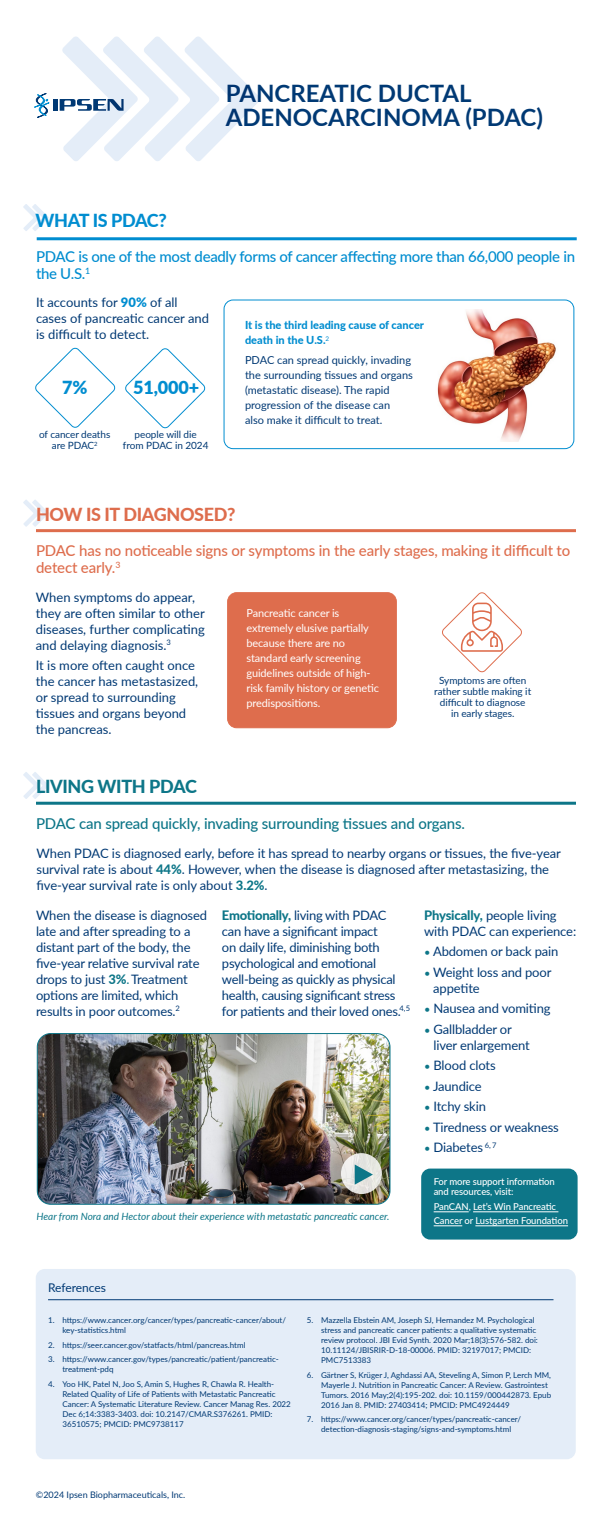
<style>
.page{position:relative;width:612px;height:1521px;background:#fff}
.page>*{position:absolute;margin:0;border:0;box-sizing:border-box;transform-origin:0 0}
.t1{font:700 24px/24px "Lato";color:#003974}
.t2{font:800 18px "Lato";letter-spacing:-.02em;color:#de6d4d}
.t3{font:800 18px "Lato";letter-spacing:-.02em;color:#0d7688}
.t4{font:800 18px "Lato";letter-spacing:-.02em;color:#008dd0}
.t5{font:900 18px "Lato";color:#008dd0}
.t6{font:500 15px/17px "Lato";letter-spacing:-.01em;color:#de6d4d}
.t7{font:500 15px/17px "Lato";letter-spacing:-.02em;color:#008dd0}
.t8{font:500 15px "Lato";letter-spacing:-.01em;color:#0d7688}
.t9{font:13px/16px "Lato";letter-spacing:-.01em;color:#003974}
.t10{font:12px "Lato";letter-spacing:-.005em;color:#003974}
.t11{font:11px/15px "Lato";letter-spacing:-.01em;color:#fff}
.t12{font:11px/15px "Lato";color:#003974}
.t13{font:800 11px/15px "Lato";color:#008dd0}
.t14{font:10px/11px "Lato";letter-spacing:-.005em;color:#003974;text-align:center}
.t15{font:italic 10px "Lato";color:#0d7688}
.t16{font:500 9.5px/10px "Lato";letter-spacing:-.01em;color:#fff}
.t17{font:9px "Lato";color:#003974}
.t18{font:8px/10px "Lato";color:#003974}
.s1{font-weight:900;color:#008dd0}
.s2{font-weight:800;color:#0d7688}
.s3{font-size:11px;color:#0d7688}
.s4{color:#0d7688}
</style>
<div class="page">
<div style="left:224px;top:300px;width:350px;height:149px;border:1px solid #008dd0;border-radius:9px"></div>
<img style="left:437px;top:309px;width:119px;height:132px">
<div style="left:36px;top:1269px;width:540px;height:190px;background:#e4edf8;border-radius:9px"></div>
<hr style="left:48px;top:1299px;width:506px;height:1px;background:#003974">
<hr style="left:37px;top:237px;width:540px;height:3px;background:#008dd0">
<svg style="left:125px;top:348px;width:81px;height:81px"></svg>
<svg style="left:23px;top:204px;width:26px;height:27px"></svg>
<svg style="left:34px;top:36px;width:226px;height:125px"></svg>
<hr style="left:36px;top:529px;width:540px;height:3px;background:#de6d4d">
<svg style="left:23px;top:500px;width:26px;height:27px"></svg>
<hr style="left:36px;top:802px;width:540px;height:3px;background:#0d7688">
<svg style="left:23px;top:772px;width:26px;height:27px"></svg>
<svg style="left:442px;top:592px;width:80px;height:81px"></svg>
<svg style="left:35px;top:348px;width:81px;height:80px"></svg>
<img style="left:37px;top:1034px;width:353px;height:169px">
<div style="left:37px;top:1033px;width:353px;height:172px;border:1px solid #0d7688;border-radius:14px"></div>
<div style="left:228px;top:593px;width:168px;height:135px;background:#de6d4d;border-radius:9px"></div>
<div style="left:227px;top:592px;width:170px;height:136px;border:1px solid #de6d4d;border-radius:9px"></div>
<div style="left:421px;top:1169px;width:157px;height:71px;background:#0d7688;border-radius:9px"></div>
<hr style="left:434px;top:1212px;width:35px;height:1px;background:#fff">
<hr style="left:473px;top:1212px;width:85px;height:1px;background:#fff">
<svg style="left:434px;top:1226px;width:28px;height:1px"></svg>
<hr style="left:475px;top:1226px;width:93px;height:1px;background:#fff">
<div style="left:341px;top:1153px;width:41px;height:41px;background:linear-gradient(to right,#edebea,#e3e3dd);border-radius:50%"></div>
<svg style="left:355px;top:1164px;width:18px;height:21px"></svg>
<h2 class="t4" style="left:36px;top:207px;width:133px">WHAT IS PDAC?</h2>
<h1 class="t1" style="left:226px;top:80px;width:319px">PANCREATIC DUCTAL<br>ADENOCARCINOMA (PDAC)</h1>
<p class="t7" style="left:36px;top:248px;width:541px">PDAC is one of the most deadly forms of cancer affecting more than 66,000 people in the U.S.<sup>1</sup></p>
<p class="t9" style="left:36px;top:294px;width:175px">It accounts for <span class="s1">90%</span> of all cases of pancreatic cancer and is difficult to detect.</p>
<h2 class="t5" style="left:62px;top:374px;width:27px">7%</h2>
<p class="t14" style="left:39px;top:429px;width:73px">of cancer deaths are PDAC<sup>2</sup></p>
<h2 class="t5" style="left:133px;top:374px;width:67px">51,000+</h2>
<p class="t14" style="left:123px;top:429px;width:87px">people will die<br>from PDAC in 2024</p>
<p class="t13" style="left:245px;top:317px;width:181px">It is the third leading cause of cancer death in the U.S.<sup>2</sup></p>
<p class="t12" style="left:245px;top:352px;width:169px">PDAC can spread quickly, invading the surrounding tissues and organs (metastatic disease). The rapid progression of the disease can<br>also make it difficult to treat.</p>
<h2 class="t2" style="left:36px;top:501px;width:201px">HOW IS IT DIAGNOSED?</h2>
<p class="t6" style="left:36px;top:541px;width:536px">PDAC has no noticeable signs or symptoms in the early stages, making it difficult to detect early.<sup>3</sup></p>
<p class="t9" style="left:36px;top:588px;width:171px">When symptoms do appear, they are often similar to other diseases, further complicating and delaying diagnosis.<sup>3</sup></p>
<p class="t9" style="left:36px;top:657px;width:164px">It is more often caught once the cancer has metastasized, or spread to surrounding tissues and organs beyond the pancreas.</p>
<p class="t11" style="left:246px;top:605px;width:134px">Pancreatic cancer is extremely elusive partially because there are no standard early screening guidelines outside of high&shy;risk family history or genetic predispositions.</p>
<p class="t14" style="left:434px;top:674px;width:99px">Symptoms are often rather subtle making it difficult to diagnose<br>in early stages.</p>
<h2 class="t3" style="left:36px;top:773px;width:162px">LIVING WITH PDAC</h2>
<p class="t8" style="left:36px;top:812px;width:431px">PDAC can spread quickly, invading surrounding tissues and organs.</p>
<p class="t9" style="left:37px;top:845px;width:526px">When PDAC is diagnosed early, before it has spread to nearby organs or tissues, the five-year survival rate is about <span class="s2">44%</span>. However, when the disease is diagnosed after metastasizing, the five-year survival rate is only about <span class="s2">3.2%</span>.</p>
<p class="t9" style="left:222px;top:906px;width:190px"><span class="s2">Emotionally,</span> living with PDAC<br>can have a significant impact<br>on daily life, diminishing both psychological and emotional well-being as quickly as physical health, causing significant stress for patients and their loved ones.<sup>4,5</sup></p>
<p class="t9" style="left:424px;top:906px;width:154px"><span class="s2">Physically,</span> people living with PDAC can experience:</p>
<p class="t9" style="left:424px;top:943px;width:136px"><span class="s3">•</span> Abdomen or back pain</p>
<p class="t9" style="left:433px;top:963px;width:120px;text-indent:-9px"><span class="s3">•</span> Weight loss and poor appetite</p>
<p class="t9" style="left:424px;top:1000px;width:128px"><span class="s3">•</span> Nausea and vomiting</p>
<p class="t9" style="left:433px;top:1020px;width:98px;text-indent:-9px"><span class="s3">•</span> Gallbladder or liver enlargement</p>
<p class="t9" style="left:424px;top:1057px;width:73px"><span class="s3">•</span> Blood clots</p>
<p class="t9" style="left:424px;top:1077px;width:59px"><span class="s3">•</span> Jaundice</p>
<p class="t9" style="left:424px;top:1098px;width:63px"><span class="s3">•</span> Itchy skin</p>
<p class="t9" style="left:424px;top:1118px;width:136px"><span class="s3">•</span> Tiredness or weakness</p>
<p class="t9" style="left:424px;top:1139px;width:74px"><span class="s3">•</span> Diabetes <sup>6,</sup> <sup>7</sup></p>
<p class="t9" style="left:36px;top:906px;width:173px">When the disease is diagnosed late and after spreading to a distant part of the body, the five-year relative survival rate drops to just <span class="s2">3%</span><span class="s4">.</span>Treatment options are limited, which results in poor outcomes.<sup>2</sup></p>
<p class="t15" style="left:36px;top:1209px;width:354px">Hear from Nora and Hector about their experience with metastatic pancreatic cancer.</p>
<p class="t10" style="left:48px;top:1279px;width:60px">References</p>
<p class="t16" style="left:434px;top:1176px;width:123px">For more support information and resources, visit:</p>
<p class="t16" style="left:434px;top:1199px;width:136px;line-height:14px">PanCAN, Let’s Win Pancreatic<br>Cancer or Lustgarten Foundation</p>
<p class="t18" style="left:62px;top:1315px;width:225px;text-indent:-14px">1. https://www.cancer.org/cancer/types/pancreatic-cancer/about/ key-statistics.html</p>
<p class="t18" style="left:48px;top:1339px;width:199px">2. https://seer.cancer.gov/statfacts/html/pancreas.html</p>
<p class="t18" style="left:62px;top:1354px;width:218px;text-indent:-14px">3. https://www.cancer.gov/types/pancreatic/patient/pancreatic&shy;treatment-pdq</p>
<p class="t18" style="left:62px;top:1378px;width:230px;text-indent:-14px">4. Yoo HK, Patel N, Joo S, Amin S, Hughes R, Chawla R. Health-Related Quality of Life of Patients with Metastatic Pancreatic Cancer: A Systematic Literature Review. Cancer Manag Res. 2022<br>Dec 6;14:3383-3403. doi: 10.2147/CMAR.S376261. PMID:<br>36510575; PMCID: PMC9738117</p>
<p class="t18" style="left:321px;top:1315px;width:218px;text-indent:-14px">5. Mazzella Ebstein AM, Joseph SJ, Hernandez M. Psychological stress and pancreatic cancer patients: a qualitative systematic review protocol. JBI Evid Synth. 2020 Mar;18(3):576-582. doi:<br>10.11124/JBISRIR-D-18-00006. PMID: 32197017; PMCID:<br>PMC7513383</p>
<p class="t18" style="left:321px;top:1369px;width:232px;text-indent:-14px">6. Gärtner S, Krüger J, Aghdassi AA, Steveling A, Simon P, Lerch MM, Mayerle J. Nutrition in Pancreatic Cancer: A Review. Gastrointest Tumors. 2016 May;2(4):195-202. doi: 10.1159/000442873. Epub 2016 Jan 8. PMID: 27403414; PMCID: PMC4924449</p>
<p class="t18" style="left:307px;top:1414px;width:216px;text-align:center">7. https://www.cancer.org/cancer/types/pancreatic-cancer/ detection-diagnosis-staging/signs-and-symptoms.html</p>
<p class="t17" style="left:36px;top:1488px;width:151px">©2024 Ipsen Biopharmaceuticals, Inc.</p>
</div>
